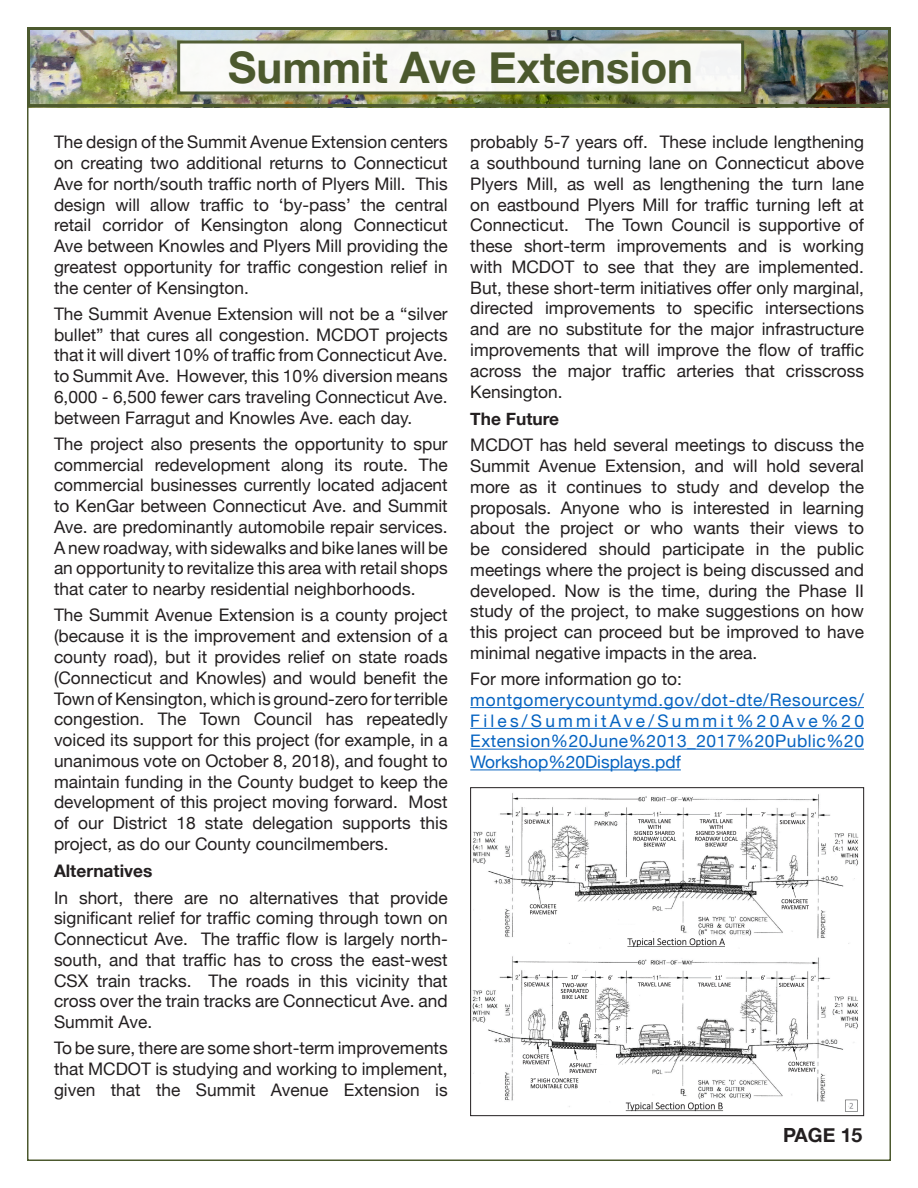
<style>
.page{position:relative;width:918px;height:1188px;background:#fff}
.page>*{position:absolute;margin:0;border:0;box-sizing:border-box;transform-origin:0 0}
.t1{font:700 43.5px "Helvetica Neue";color:#4c592e}
.t2{font:700 19.5px "Helvetica Neue";color:#231f20}
.t3{font:17.25px/20.7px "Helvetica Neue";color:#231f20;text-align:justify}
.t4{font:17.25px/20.7px "Helvetica Neue";letter-spacing:.03em;color:#0563c1;text-align:justify}
.t5{font:700 17.25px "Helvetica Neue";color:#231f20}
</style>
<div class="page">
<img style="left:31px;top:31px;width:856px;height:72px">
<div style="left:27px;top:27px;width:864px;height:80px;border:3px solid #4c592e"></div>
<div style="left:177px;top:40px;width:567px;height:54px;background:#f9f9f6;border:3px solid #4c592e"></div>
<hr style="left:470px;top:707px;width:394px;height:1px;background:#0563c1">
<hr style="left:470px;top:728px;width:394px;height:1px;background:#0563c1">
<hr style="left:470px;top:749px;width:394px;height:1px;background:#0563c1">
<hr style="left:470px;top:769px;width:211px;height:1px;background:#0563c1">
<img style="left:472px;top:793px;width:387px;height:319px">
<div style="left:470px;top:787px;width:394px;height:329px;border:1px solid #231f20"></div>
<p class="t1" style="left:228px;top:33px;width:466px">Summit Ave Extension</p>
<p class="t3" style="left:54px;top:133px;width:395px">The design of the Summit Avenue Extension centers on creating two additional returns to Connecticut Ave for north/south traffic north of Plyers Mill. This design will allow traffic to ‘by-pass’ the central retail corridor of Kensington along Connecticut Ave between Knowles and Plyers Mill providing the greatest opportunity for traffic congestion relief in the center of Kensington.</p>
<p class="t3" style="left:54px;top:304px;width:395px">The Summit Avenue Extension will not be a “silver bullet” that cures all congestion. MCDOT projects that it will divert 10% of traffic from Connecticut Ave. to Summit Ave. However, this 10% diversion means 6,000 - 6,500 fewer cars traveling Connecticut Ave. between Farragut and Knowles Ave. each day.</p>
<p class="t3" style="left:54px;top:434px;width:395px">The project also presents the opportunity to spur commercial redevelopment along its route. The commercial businesses currently located adjacent to KenGar between Connecticut Ave. and Summit Ave. are predominantly automobile repair services.<br>A new roadway, with sidewalks and bike lanes will be an opportunity to revitalize this area with retail shops that cater to nearby residential neighborhoods.</p>
<p class="t3" style="left:54px;top:606px;width:395px">The Summit Avenue Extension is a county project (because it is the improvement and extension of a county road), but it provides relief on state roads (Connecticut and Knowles) and would benefit the Town of Kensington, which is ground-zero for terrible congestion. The Town Council has repeatedly voiced its support for this project (for example, in a unanimous vote on October 8, 2018), and fought to maintain funding in the County budget to keep the development of this project moving forward. Most of our District 18 state delegation supports this project, as do our County councilmembers.</p>
<p class="t5" style="left:54px;top:858px;width:100px">Alternatives</p>
<p class="t3" style="left:54px;top:888px;width:395px">In short, there are no alternatives that provide significant relief for traffic coming through town on Connecticut Ave. The traffic flow is largely north&shy;south, and that traffic has to cross the east-west CSX train tracks. The roads in this vicinity that cross over the train tracks are Connecticut Ave. and Summit Ave.</p>
<p class="t3" style="left:54px;top:1039px;width:395px">To be sure, there are some short-term improvements that MCDOT is studying and working to implement, given that the Summit Avenue Extension is</p>
<p class="t3" style="left:470px;top:133px;width:395px">probably 5-7 years off. These include lengthening a southbound turning lane on Connecticut above Plyers Mill, as well as lengthening the turn lane on eastbound Plyers Mill for traffic turning left at Connecticut. The Town Council is supportive of these short-term improvements and is working with MCDOT to see that they are implemented.<br>But, these short-term initiatives offer only marginal, directed improvements to specific intersections and are no substitute for the major infrastructure improvements that will improve the flow of traffic across the major traffic arteries that crisscross Kensington.</p>
<p class="t5" style="left:470px;top:405px;width:90px">The Future</p>
<p class="t3" style="left:470px;top:436px;width:395px">MCDOT has held several meetings to discuss the Summit Avenue Extension, and will hold several more as it continues to study and develop the proposals. Anyone who is interested in learning about the project or who wants their views to be considered should participate in the public meetings where the project is being discussed and developed. Now is the time, during the Phase II study of the project, to make suggestions on how this project can proceed but be improved to have minimal negative impacts in the area.</p>
<p class="t3" style="left:470px;top:670px;width:213px">For more information go to:</p>
<p class="t4" style="left:470px;top:690px;width:395px">montgomerycountymd.gov/dot-dte/Resources/ Files/SummitAve/Summit%20Ave%20<br>Extension%20June%2013_2017%20Public%20<br>Workshop%20Displays.pdf</p>
<p class="t2" style="left:783px;top:1120px;width:81px">PAGE 15</p>
</div>
